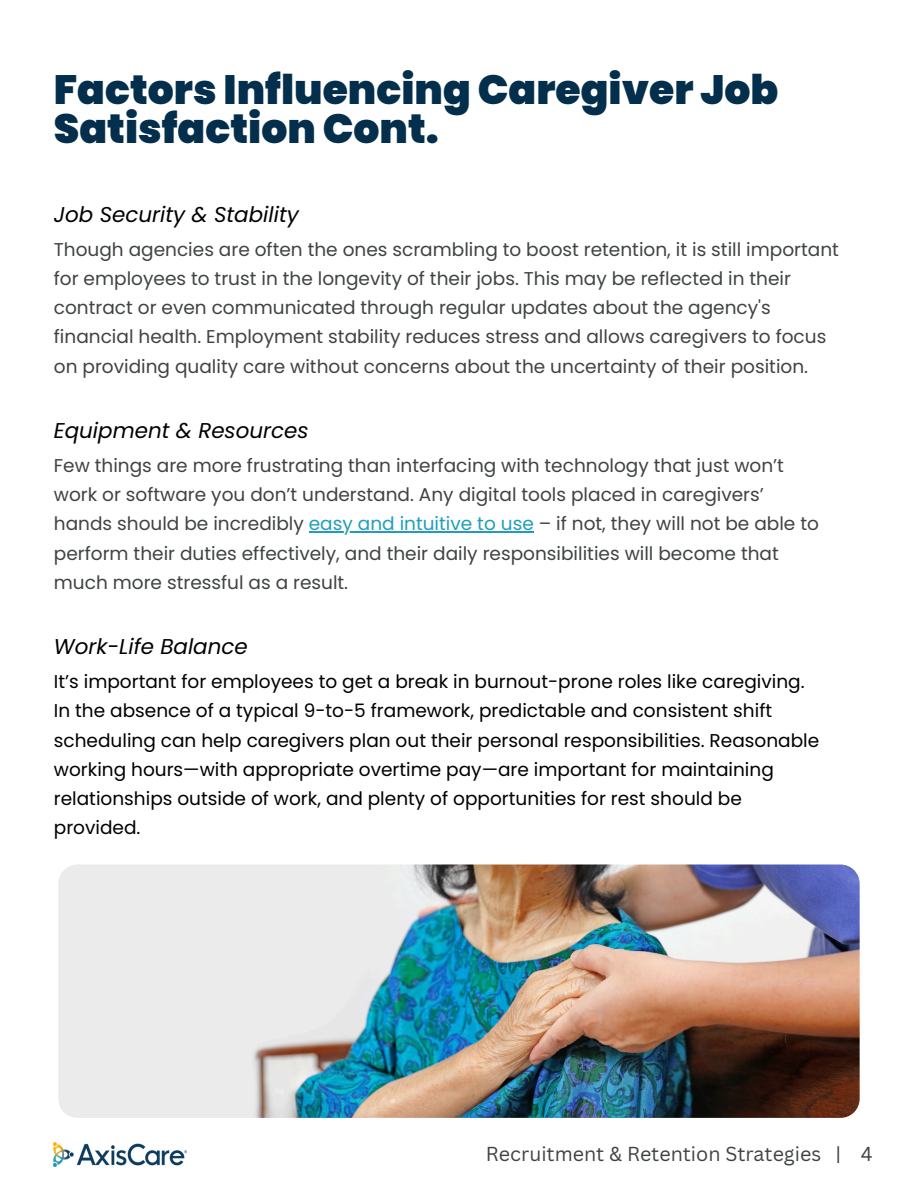
<style>
.page{position:relative;width:918px;height:1188px;background:#fff}
.page>*{position:absolute;margin:0;border:0;box-sizing:border-box;transform-origin:0 0}
.t1{font:900 40.95px/39.3px "Poppins";color:#042f4c}
.t2{font:italic 21.45px "Poppins";color:#000}
.t3{font:19.65px "Canva Sans";color:#3f4440}
.t4{font:18.45px/29.2px "Poppins";color:#3f4440}
.t5{font:18.45px/29.2px "Poppins";color:#000}
.s1{color:#219dbc}
</style>
<div class="page">
<img style="left:54px;top:1143px;width:133px;height:24px">
<hr style="left:309px;top:531px;width:225px;height:2px;background:#219dbc">
<img style="left:58px;top:864px;width:802px;height:254px">
<h1 class="t1" style="left:54px;top:70px;width:726px">Factors Influencing Caregiver Job<br>Satisfaction Cont.</h1>
<p class="t2" style="left:54px;top:199px;width:247px">Job Security &amp; Stability</p>
<p class="t4" style="left:54px;top:235px;width:787px">Though agencies are often the ones scrambling to boost retention, it is still important for employees to trust in the longevity of their jobs. This may be reflected in their contract or even communicated through regular updates about the agency's financial health. Employment stability reduces stress and allows caregivers to focus on providing quality care without concerns about the uncertainty of their position.</p>
<p class="t2" style="left:54px;top:415px;width:256px">Equipment &amp; Resources</p>
<p class="t4" style="left:54px;top:451px;width:767px">Few things are more frustrating than interfacing with technology that just won’t work or software you don’t understand. Any digital tools placed in caregivers’ hands should be incredibly <span class="s1">easy and intuitive to use</span> – if not, they will not be able to</p>
<p class="t4" style="left:54px;top:538px;width:726px">perform their duties effectively, and their daily responsibilities will become that much more stressful as a result.</p>
<p class="t2" style="left:54px;top:632px;width:195px">Work-Life Balance</p>
<h2 class="t5" style="left:54px;top:667px;width:767px">It’s important for employees to get a break in burnout-prone roles like caregiving.<br>In the absence of a typical 9-to-5 framework, predictable and consistent shift scheduling can help caregivers plan out their personal responsibilities. Reasonable working hours—with appropriate overtime pay—are important for maintaining relationships outside of work, and plenty of opportunities for rest should be provided.</h2>
<p class="t3" style="left:486px;top:1140px;width:388px">Recruitment &amp; Retention Strategies | 4</p>
</div>
